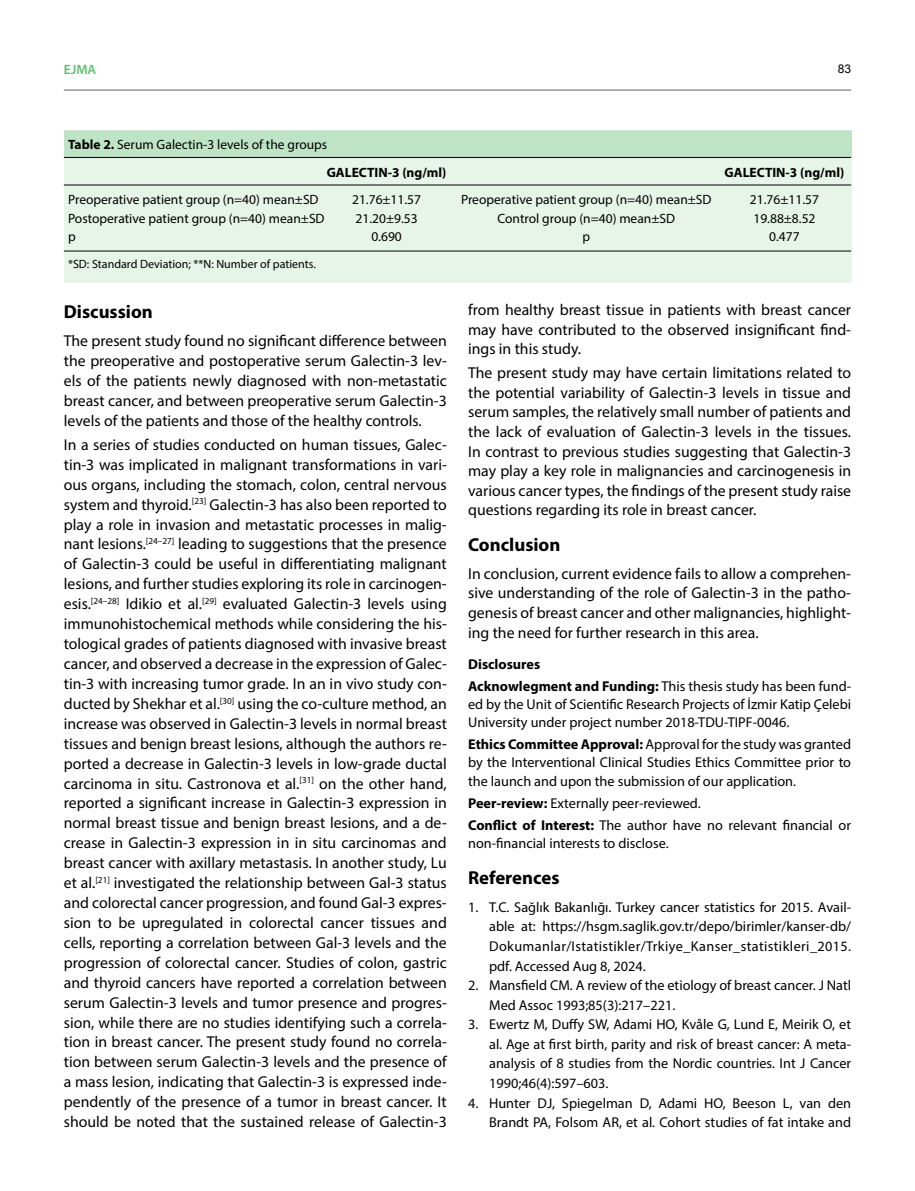
<style>
.page{position:relative;width:915px;height:1191px;background:#fff}
.page>*{position:absolute;margin:0;border:0;box-sizing:border-box;transform-origin:0 0}
.t1{font:700 18.75px "Myriad Pro";color:#000}
.t2{font:15.75px/20px "Myriad Pro";color:#000;text-align:justify}
.t3{font:14.25px/19.6px "Myriad Pro";color:#000}
.t4{font:700 14.25px/22.4px "Myriad Pro";color:#000}
.t5{font:13.5px/27.2px "Myriad Pro";color:#000}
.t6{font:700 13.5px "Myriad Pro";color:#000}
.t7{font:600 13.5px "Myriad Pro";color:#60be72}
.t8{font:12px "Myriad Pro";color:#000}
.t9{font:12px "Arial";color:#000}
.s1{font-weight:700}
.s2{font-weight:400}
</style>
<div class="page">
<hr style="left:64px;top:89px;width:786px;height:2px;background:#939598">
<div style="left:64px;top:131px;width:786px;height:151px;background:#e7f5e9"></div>
<div style="left:64px;top:131px;width:786px;height:26px;background:#bee4c5"></div>
<hr style="left:64px;top:157px;width:786px;height:1px;background:#000">
<hr style="left:64px;top:185px;width:786px;height:1px;background:#000">
<hr style="left:64px;top:251px;width:786px;height:1px;background:#000">
<p class="t7" style="left:64px;top:61px;width:34px">EJMA</p>
<p class="t9" style="left:837px;top:60px;width:15px">83</p>
<p class="t5" style="left:326px;top:131px;width:121px;text-indent:-258px"><span class="s1">Table 2.</span> Serum Galectin-3 levels of the groups<br><span class="s1">GALECTIN-3 (ng/ml)</span></p>
<p class="t6" style="left:724px;top:163px;width:121px">GALECTIN-3 (ng/ml)</p>
<p class="t5" style="left:68px;top:185px;width:252px">Preoperative patient group (n=40) mean±SD</p>
<p class="t5" style="left:352px;top:185px;width:71px">21.76±11.57</p>
<p class="t5" style="left:461px;top:185px;width:252px">Preoperative patient group (n=40) mean±SD</p>
<p class="t5" style="left:749px;top:185px;width:71px">21.76±11.57</p>
<p class="t5" style="left:68px;top:204px;width:258px">Postoperative patient group (n=40) mean±SD</p>
<p class="t5" style="left:355px;top:204px;width:64px">21.20±9.53</p>
<p class="t5" style="left:497px;top:204px;width:179px">Control group (n=40) mean±SD</p>
<p class="t5" style="left:753px;top:204px;width:64px">19.88±8.52</p>
<p class="t5" style="left:68px;top:223px;width:9px">p</p>
<p class="t5" style="left:371px;top:223px;width:32px">0.690</p>
<p class="t5" style="left:582px;top:223px;width:9px">p</p>
<p class="t5" style="left:769px;top:223px;width:32px">0.477</p>
<p class="t8" style="left:68px;top:257px;width:249px">*SD: Standard Deviation; **N: Number of patients.</p>
<p class="t1" style="left:64px;top:299px;width:91px">Discussion</p>
<p class="t2" style="left:64px;top:330px;width:384px">The present study found no significant difference between the preoperative and postoperative serum Galectin-3 lev&shy;els of the patients newly diagnosed with non-metastatic breast cancer, and between preoperative serum Galectin-3 levels of the patients and those of the healthy controls.</p>
<p class="t2" style="left:64px;top:434px;width:384px">In a series of studies conducted on human tissues, Galec&shy;tin-3 was implicated in malignant transformations in vari&shy;ous organs, including the stomach, colon, central nervous system and thyroid.<sup>[23]</sup> Galectin-3 has also been reported to play a role in invasion and metastatic processes in malig&shy;nant lesions.<sup>[24–27]</sup> leading to suggestions that the presence of Galectin-3 could be useful in differentiating malignant lesions, and further studies exploring its role in carcinogen&shy;esis.<sup>[24–28]</sup> Idikio et al.<sup>[29]</sup> evaluated Galectin-3 levels using immunohistochemical methods while considering the his&shy;tological grades of patients diagnosed with invasive breast cancer, and observed a decrease in the expression of Galec&shy;tin-3 with increasing tumor grade. In an in vivo study con&shy;ducted by Shekhar et al.<sup>[30]</sup> using the co-culture method, an increase was observed in Galectin-3 levels in normal breast tissues and benign breast lesions, although the authors re&shy;ported a decrease in Galectin-3 levels in low-grade ductal carcinoma in situ. Castronova et al.<sup>[31]</sup> on the other hand, reported a significant increase in Galectin-3 expression in normal breast tissue and benign breast lesions, and a de&shy;crease in Galectin-3 expression in in situ carcinomas and breast cancer with axillary metastasis. In another study, Lu et al.<sup>[21]</sup> investigated the relationship between Gal-3 status and colorectal cancer progression, and found Gal-3 expres&shy;sion to be upregulated in colorectal cancer tissues and cells, reporting a correlation between Gal-3 levels and the progression of colorectal cancer. Studies of colon, gastric and thyroid cancers have reported a correlation between serum Galectin-3 levels and tumor presence and progres&shy;sion, while there are no studies identifying such a correla&shy;tion in breast cancer. The present study found no correla&shy;tion between serum Galectin-3 levels and the presence of a mass lesion, indicating that Galectin-3 is expressed inde&shy;pendently of the presence of a tumor in breast cancer. It should be noted that the sustained release of Galectin-3</p>
<p class="t2" style="left:468px;top:300px;width:384px">from healthy breast tissue in patients with breast cancer may have contributed to the observed insignificant find&shy;ings in this study.</p>
<p class="t2" style="left:468px;top:363px;width:384px">The present study may have certain limitations related to the potential variability of Galectin-3 levels in tissue and serum samples, the relatively small number of patients and the lack of evaluation of Galectin-3 levels in the tissues.<br>In contrast to previous studies suggesting that Galectin-3 may play a key role in malignancies and carcinogenesis in various cancer types, the findings of the present study raise questions regarding its role in breast cancer.</p>
<p class="t1" style="left:468px;top:532px;width:94px">Conclusion</p>
<p class="t2" style="left:468px;top:563px;width:384px">In conclusion, current evidence fails to allow a comprehen&shy;sive understanding of the role of Galectin-3 in the patho&shy;genesis of breast cancer and other malignancies, highlight&shy;ing the need for further research in this area.</p>
<p class="t4" style="left:468px;top:652px;width:384px">Disclosures<br>Acknowlegment and Funding: <span class="s2">This thesis study has been fund-</span></p>
<p class="t3" style="left:468px;top:695px;width:384px;line-height:18.1px">ed by the Unit of Scientific Research Projects of İzmir Katip Çelebi<br>University under project number 2018-TDU-TIPF-0046.</p>
<p class="t3" style="left:468px;top:735px;width:384px;line-height:18.1px;text-align:justify"><span class="s1">Ethics Committee Approval:</span> Approval for the study was granted by the Interventional Clinical Studies Ethics Committee prior to the launch and upon the submission of our application.</p>
<p class="t3" style="left:468px;top:791px;width:384px;line-height:22.4px"><span class="s1">Peer-review:</span> Externally peer-reviewed.<br><span class="s1">Conflict of Interest:</span> The author have no relevant financial or</p>
<p class="t3" style="left:468px;top:833px;width:202px">non-financial interests to disclose.</p>
<p class="t1" style="left:468px;top:865px;width:93px">References</p>
<p class="t3" style="left:489px;top:897px;width:363px;text-align:justify;text-indent:-21px">1. T.C. Sağlık Bakanlığı. Turkey cancer statistics for 2015. Avail&shy;able at: https://hsgm.saglik.gov.tr/depo/birimler/kanser-db/ Dokumanlar/Istatistikler/Trkiye_Kanser_statistikleri_2015. pdf. Accessed Aug 8, 2024.</p>
<p class="t3" style="left:489px;top:975px;width:363px;text-indent:-21px">2. Mansfield CM. A review of the etiology of breast cancer. J Natl<br>Med Assoc 1993;85(3):217–221.</p>
<p class="t3" style="left:489px;top:1014px;width:363px;text-align:justify;text-indent:-21px">3. Ewertz M, Duffy SW, Adami HO, Kvåle G, Lund E, Meirik O, et al. Age at first birth, parity and risk of breast cancer: A meta&shy;analysis of 8 studies from the Nordic countries. Int J Cancer 1990;46(4):597–603.</p>
<p class="t3" style="left:468px;top:1092px;width:384px;text-align:right">4. Hunter DJ, Spiegelman D, Adami HO, Beeson L, van den<br>Brandt PA, Folsom AR, et al. Cohort studies of fat intake and</p>
</div>
